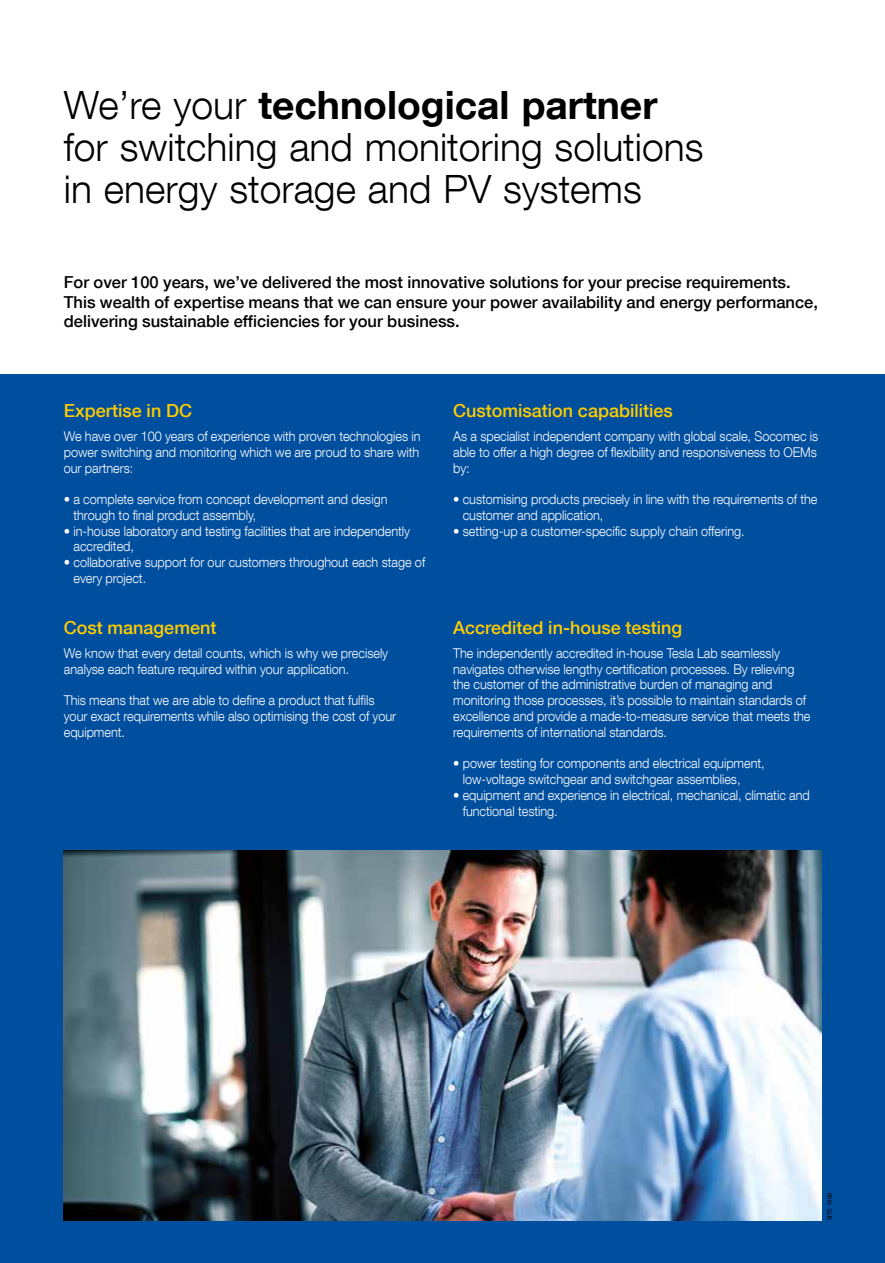
<style>
.page{position:relative;width:885px;height:1263px;background:#fff}
.page>*{position:absolute;margin:0;border:0;box-sizing:border-box;transform-origin:0 0}
.t1{font:300 39px/42px "Helvetica Neue LT Com";color:#000}
.t2{font:500 18px "Helvetica Neue LT Com";color:#fc0}
.t3{font:500 16.5px/19.5px "Helvetica Neue LT Com";color:#000}
.t4{font:300 13.5px/15.8px "Helvetica Neue LT Com";letter-spacing:-.005em;color:#fff;scale:.94 1}
.t5{font:6px "Helvetica Neue LT Com";color:#000}
.s1{font-weight:700}
</style>
<div class="page">
<div style="left:0;top:374px;width:884px;height:889px;background:#004f9f"></div>
<img style="left:64px;top:850px;width:757px;height:370px">
<h1 class="t1" style="left:64px;top:84px;width:641px">We’re your <span class="s1">technological partner </span>for switching and monitoring solutions in energy storage and PV systems</h1>
<p class="t3" style="left:64px;top:272px;width:755px">For over 100 years, we’ve delivered the most innovative solutions for your precise requirements.<br>This wealth of expertise means that we can ensure your power availability and energy performance, delivering sustainable efficiencies for your business.</p>
<h2 class="t2" style="left:64px;top:400px;width:130px">Expertise in DC</h2>
<p class="t4" style="left:64px;top:428px;width:381px;text-align:justify">We have over 100 years of experience with proven technologies in power switching and monitoring which we are proud to share with our partners:</p>
<p class="t4" style="left:73px;top:491px;width:335px;text-indent:-10px">• a complete service from concept development and design through to final product assembly,</p>
<p class="t4" style="left:73px;top:523px;width:359px;text-indent:-10px">• in-house laboratory and testing facilities that are independently accredited,</p>
<p class="t4" style="left:73px;top:554px;width:376px;text-indent:-10px">• collaborative support for our customers throughout each stage of every project.</p>
<h2 class="t2" style="left:64px;top:616px;width:154px">Cost management</h2>
<p class="t4" style="left:64px;top:645px;width:346px">We know that every detail counts, which is why we precisely analyse each feature required within your application.</p>
<p class="t4" style="left:64px;top:692px;width:355px">This means that we are able to define a product that fulfils your exact requirements while also optimising the cost of your equipment.</p>
<h2 class="t2" style="left:453px;top:400px;width:221px">Customisation capabilities</h2>
<p class="t4" style="left:453px;top:428px;width:390px;text-align:justify">As a specialist independent company with global scale, Socomec is able to offer a high degree of flexibility and responsiveness to OEMs by:</p>
<p class="t4" style="left:462px;top:491px;width:379px;text-indent:-10px">• customising products precisely in line with the requirements of the customer and application,</p>
<p class="t4" style="left:453px;top:523px;width:311px">• setting-up a customer-specific supply chain offering.</p>
<h2 class="t2" style="left:453px;top:616px;width:230px">Accredited in-house testing</h2>
<p class="t4" style="left:453px;top:645px;width:381px">The independently accredited in-house Tesla Lab seamlessly navigates otherwise lengthy certification processes. By relieving the customer of the administrative burden of managing and monitoring those processes, it’s possible to maintain standards of excellence and provide a made-to-measure service that meets the requirements of international standards.</p>
<p class="t4" style="left:462px;top:755px;width:323px;text-indent:-10px">• power testing for components and electrical equipment, low-voltage switchgear and switchgear assemblies,</p>
<p class="t4" style="left:462px;top:787px;width:370px;text-indent:-10px">• equipment and experience in electrical, mechanical, climatic and functional testing.</p>
<p class="t5" style="left:825px;top:1220px;width:29px;rotate:-90deg">SITE 1090</p>
</div>
